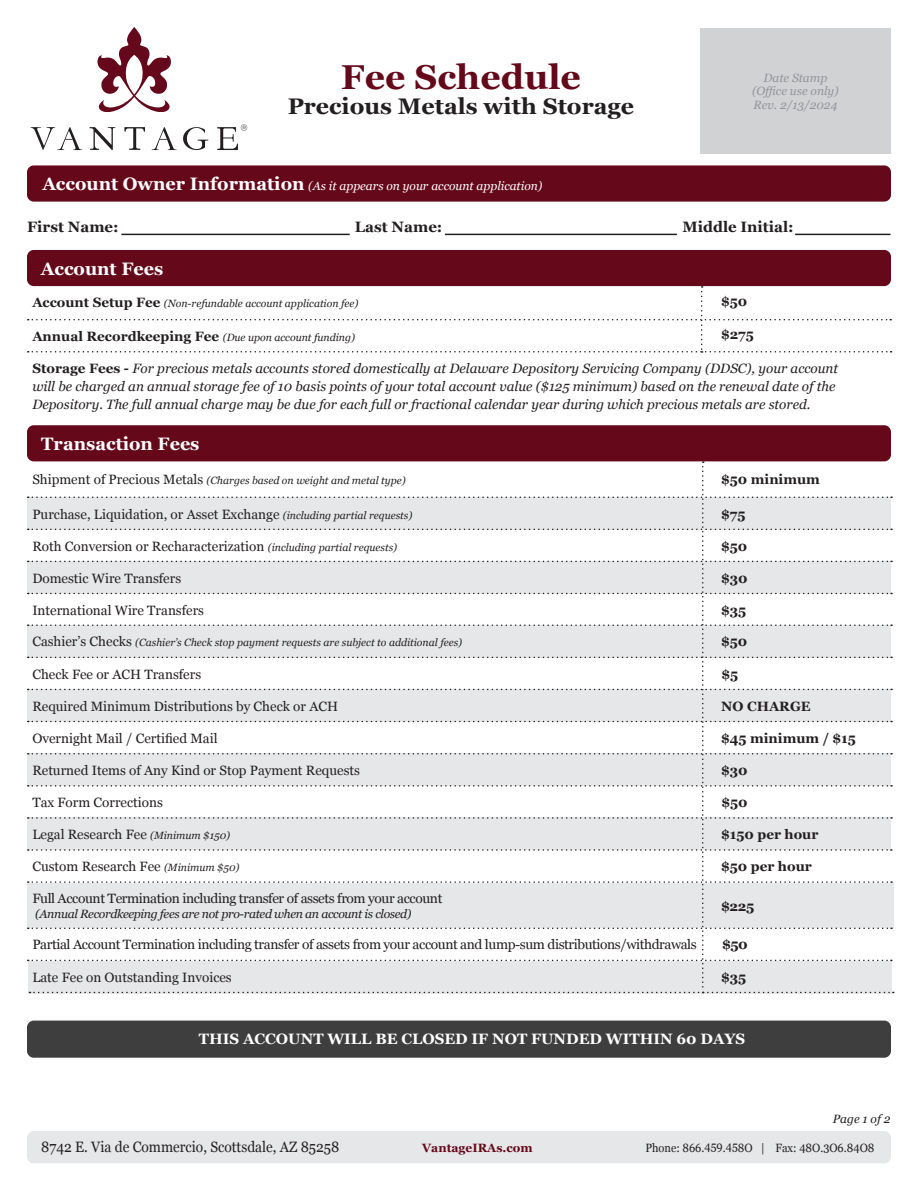
<style>
.page{position:relative;width:918px;height:1188px;background:#fff}
.page>*{position:absolute;margin:0;border:0;box-sizing:border-box;transform-origin:0 0}
.t1{font:700 34.5px "Georgia";color:#64081a}
.t2{font:700 22.5px "Georgia";color:#231f20}
.t3{font:700 18px "Georgia";color:#fff}
.t4{font:700 15px "Georgia";color:#fff}
.t5{font:15px "Georgia";color:#231f20;scale:.92 1}
.t6{font:700 15px "Georgia";color:#231f20}
.t7{font:13.5px "Georgia";color:#231f20}
.t8{font:italic 13.5px/18px "Georgia";color:#231f20}
.t9{font:13.5px "Georgia";letter-spacing:-.03em;color:#231f20}
.t10{font:700 13.5px "Georgia";color:#231f20}
.t11{font:italic 12px "Georgia";letter-spacing:-.03em;color:#231f20}
.t12{font:italic 12px "Georgia";color:#fff}
.t13{font:italic 12px "Georgia";color:#939598}
.t14{font:12px "Georgia";color:#231f20;scale:.92 1}
.t15{font:700 12px "Georgia";color:#64081a}
.t16{font:italic 10.5px "Georgia";color:#231f20}
.s1{font-weight:700;font-style:normal;font-size:18px}
.s2{font-weight:700;font-style:normal;font-size:13.5px}
.s3{font-weight:700;font-style:normal}
.s4{font-style:normal;font-size:13.5px}
.s5{font-style:italic;font-size:10.5px}
</style>
<div class="page">
<svg style="left:28px;top:286px;width:864px;height:67px"></svg>
<div style="left:27px;top:1131px;width:864px;height:32px;background:#e6e7e9;border-radius:7px"></div>
<div style="left:700px;top:28px;width:191px;height:125px;background:#d1d2d4"></div>
<svg style="left:31px;top:127px;width:51px;height:23px"></svg>
<svg style="left:152px;top:127px;width:25px;height:23px"></svg>
<svg style="left:89px;top:127px;width:26px;height:23px"></svg>
<svg style="left:124px;top:127px;width:21px;height:23px"></svg>
<svg style="left:183px;top:127px;width:25px;height:23px"></svg>
<svg style="left:217px;top:124px;width:30px;height:26px"></svg>
<svg style="left:97px;top:27px;width:74px;height:85px"></svg>
<div style="left:27px;top:425px;width:864px;height:36px;background:#64081a;border-radius:7px"></div>
<div style="left:27px;top:1021px;width:864px;height:37px;background:#3e3e3f;border-radius:7px"></div>
<div style="left:27px;top:165px;width:864px;height:37px;background:#64081a;border-radius:7px"></div>
<hr style="left:121px;top:234px;width:229px;height:1px;background:#231f20">
<hr style="left:445px;top:234px;width:232px;height:1px;background:#231f20">
<hr style="left:795px;top:234px;width:95px;height:1px;background:#231f20">
<div style="left:27px;top:250px;width:864px;height:36px;background:#64081a;border-radius:7px"></div>
<svg style="left:28px;top:461px;width:866px;height:532px"></svg>
<p class="t1" style="left:341px;top:51px;width:242px">Fee Schedule</p>
<p class="t2" style="left:288px;top:89px;width:348px">Precious Metals with Storage</p>
<p class="t13" style="left:763px;top:69px;width:65px">Date Stamp</p>
<p class="t13" style="left:752px;top:82px;width:88px">(Office use only)</p>
<p class="t13" style="left:753px;top:96px;width:85px">Rev. 2/13/2024</p>
<p class="t12" style="left:42px;top:178px;width:502px"><span class="s1">Account Owner Information</span> (As it appears on your account application)</p>
<p class="t6" style="left:27px;top:216px;width:93px">First Name:</p>
<p class="t6" style="left:355px;top:216px;width:89px">Last Name:</p>
<p class="t6" style="left:682px;top:216px;width:113px">Middle Initial:</p>
<p class="t3" style="left:41px;top:255px;width:124px">Account Fees</p>
<p class="t10" style="left:721px;top:291px;width:28px">$50</p>
<p class="t10" style="left:721px;top:324px;width:34px">$275</p>
<p class="t16" style="left:32px;top:296px;width:328px"><span class="s2">Account Setup Fee</span> (Non-refundable account application fee)</p>
<p class="t16" style="left:32px;top:330px;width:324px"><span class="s2">Annual Recordkeeping Fee</span> (Due upon account funding)</p>
<p class="t8" style="left:32px;top:358px;width:807px"><span class="s3">Storage Fees -</span> For precious metals accounts stored domestically at Delaware Depository Servicing Company (DDSC), your account will be charged an annual storage fee of 10 basis points of your total account value ($125 minimum) based on the renewal date of the<br>Depository. The full annual charge may be due for each full or fractional calendar year during which precious metals are stored.</p>
<p class="t3" style="left:41px;top:430px;width:160px">Transaction Fees</p>
<p class="t16" style="left:32px;top:473px;width:375px"><span class="s4">Shipment of Precious Metals</span> (Charges based on weight and metal type)</p>
<p class="t10" style="left:721px;top:469px;width:100px">$50 minimum</p>
<p class="t7" style="left:32px;top:504px;width:381px">Purchase, Liquidation, or Asset Exchange <span class="s5">(including partial requests)</span></p>
<p class="t10" style="left:721px;top:504px;width:26px">$75</p>
<p class="t7" style="left:32px;top:536px;width:366px">Roth Conversion or Recharacterization <span class="s5">(including partial requests)</span></p>
<p class="t10" style="left:721px;top:536px;width:28px">$50</p>
<p class="t7" style="left:32px;top:568px;width:150px">Domestic Wire Transfers</p>
<p class="t10" style="left:721px;top:568px;width:28px">$30</p>
<p class="t7" style="left:32px;top:601px;width:173px">International Wire Transfers</p>
<p class="t10" style="left:721px;top:600px;width:27px">$35</p>
<p class="t16" style="left:32px;top:635px;width:431px"><span class="s4">Cashier’s Checks</span> (Cashier’s Check stop payment requests are subject to additional fees)</p>
<p class="t10" style="left:721px;top:631px;width:28px">$50</p>
<p class="t7" style="left:32px;top:664px;width:170px">Check Fee or ACH Transfers</p>
<p class="t10" style="left:722px;top:664px;width:18px">$5</p>
<p class="t7" style="left:32px;top:697px;width:307px">Required Minimum Distributions by Check or ACH</p>
<p class="t10" style="left:721px;top:696px;width:91px">NO CHARGE</p>
<p class="t7" style="left:32px;top:728px;width:187px">Overnight Mail / Certified Mail</p>
<p class="t10" style="left:721px;top:728px;width:136px">$45 minimum / $15</p>
<p class="t7" style="left:32px;top:761px;width:329px">Returned Items of Any Kind or Stop Payment Requests</p>
<p class="t10" style="left:721px;top:760px;width:28px">$30</p>
<p class="t7" style="left:32px;top:793px;width:132px">Tax Form Corrections</p>
<p class="t10" style="left:722px;top:792px;width:28px">$50</p>
<p class="t7" style="left:32px;top:825px;width:199px">Legal Research Fee <span class="s5">(Minimum $150)</span></p>
<p class="t10" style="left:721px;top:824px;width:99px">$150 per hour</p>
<p class="t7" style="left:32px;top:857px;width:209px">Custom Research Fee <span class="s5">(Minimum $50)</span></p>
<p class="t10" style="left:721px;top:856px;width:92px">$50 per hour</p>
<p class="t9" style="left:32px;top:889px;width:412px">Full Account Termination including transfer of assets from your account</p>
<p class="t11" style="left:35px;top:906px;width:378px">(Annual Recordkeeping fees are not pro-rated when an account is closed)</p>
<p class="t10" style="left:721px;top:896px;width:35px">$225</p>
<p class="t9" style="left:32px;top:935px;width:666px">Partial Account Termination including transfer of assets from your account and lump-sum distributions/withdrawals</p>
<p class="t10" style="left:722px;top:935px;width:27px">$50</p>
<p class="t7" style="left:32px;top:967px;width:201px">Late Fee on Outstanding Invoices</p>
<p class="t10" style="left:721px;top:967px;width:27px">$35</p>
<p class="t4" style="left:199px;top:1027px;width:548px">THIS ACCOUNT WILL BE CLOSED IF NOT FUNDED WITHIN 60 DAYS</p>
<p class="t11" style="left:833px;top:1110px;width:59px">Page 1 of 2</p>
<p class="t5" style="left:41px;top:1136px;width:326px">8742 E. Via de Commercio, Scottsdale, AZ 85258</p>
<p class="t15" style="left:422px;top:1139px;width:112px">VantageIRAs.com</p>
<p class="t14" style="left:645px;top:1139px;width:251px">Phone: 866.459.458O | Fax: 48O.3O6.84O8</p>
</div>
